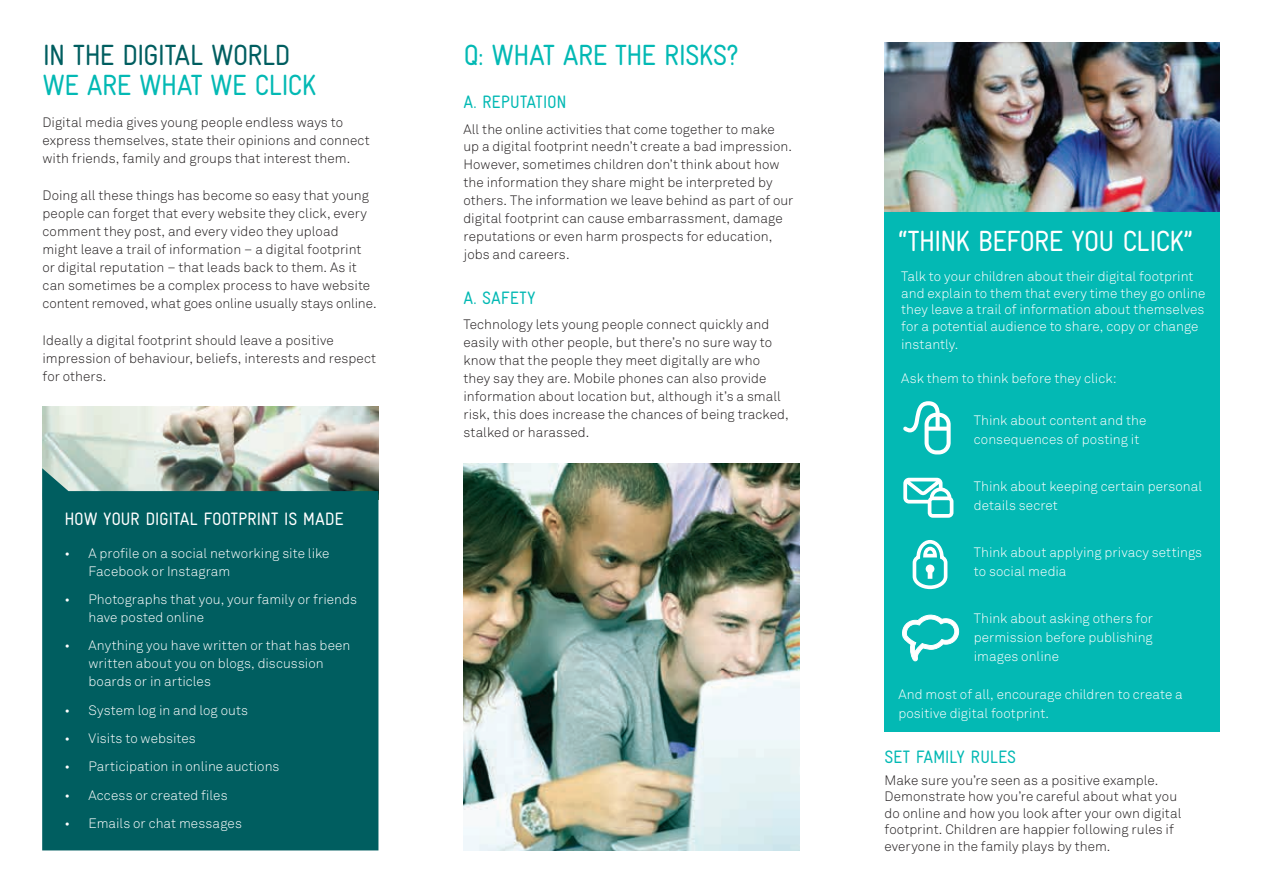
<style>
.page{position:relative;width:1263px;height:893px;background:#fff}
.page>*{position:absolute;margin:0;border:0;box-sizing:border-box;transform-origin:0 0}
.t1{font:condensed 29.25px "Gravur";letter-spacing:-.035em;color:#03b9b4}
.t2{font:condensed 29.25px "Gravur";letter-spacing:-.045em;color:#fff}
.t3{font:condensed 29.25px "Gravur";letter-spacing:-.05em;color:#005e60}
.t4{font:condensed 18px "Gravur";letter-spacing:-.005em;color:#03b9b4}
.t5{font:condensed 18px "Gravur";letter-spacing:-.02em;color:#fff}
.t6{font:300 13.5px/18px "Akkurat";letter-spacing:.005em;color:#231f20}
.t7{font:300 13.5px/18.8px "Akkurat";letter-spacing:.005em;color:#fff}
</style>
<div class="page">
<img style="left:42px;top:406px;width:336px;height:62px">
<img style="left:884px;top:43px;width:336px;height:169px">
<div style="left:884px;top:212px;width:336px;height:520px;background:#03b9b4"></div>
<svg style="left:42px;top:468px;width:336px;height:382px;fill:#005e60"></svg>
<svg style="left:902px;top:614px;width:58px;height:48px"></svg>
<svg style="left:912px;top:540px;width:36px;height:50px"></svg>
<svg style="left:903px;top:478px;width:50px;height:40px"></svg>
<svg style="left:903px;top:401px;width:48px;height:53px"></svg>
<img style="left:463px;top:463px;width:336px;height:387px">
<h1 class="t3" style="left:43px;top:39px;width:250px">IN THE DIGITAL WORLD</h1>
<h1 class="t1" style="left:43px;top:68px;width:275px">WE ARE WHAT WE CLICK</h1>
<p class="t6" style="left:43px;top:114px;width:329px">Digital media gives young people endless ways to express themselves, state their opinions and connect with friends, family and groups that interest them.</p>
<p class="t6" style="left:43px;top:187px;width:335px">Doing all these things has become so easy that young people can forget that every website they click, every comment they post, and every video they upload might leave a trail of information – a digital footprint or digital reputation – that leads back to them. As it can sometimes be a complex process to have website content removed, what goes online usually stays online.</p>
<p class="t6" style="left:43px;top:332px;width:335px">Ideally a digital footprint should leave a positive impression of behaviour, beliefs, interests and respect for others.</p>
<h2 class="t5" style="left:64px;top:509px;width:281px">HOW YOUR DIGITAL FOOTPRINT IS MADE</h2>
<p class="t7" style="left:88px;top:544px;width:242px;line-height:18px;text-indent:-24px">• A profile on a social networking site like<br>Facebook or Instagram</p>
<p class="t7" style="left:88px;top:591px;width:270px;line-height:18px;text-indent:-24px">• Photographs that you, your family or friends have posted online</p>
<p class="t7" style="left:88px;top:637px;width:263px;line-height:18px;text-indent:-24px">• Anything you have written or that has been written about you on blogs, discussion boards or in articles</p>
<p class="t7" style="left:64px;top:701px;width:185px">• System log in and log outs</p>
<p class="t7" style="left:64px;top:729px;width:133px">• Visits to websites</p>
<p class="t7" style="left:64px;top:757px;width:217px">• Participation in online auctions</p>
<p class="t7" style="left:64px;top:786px;width:165px">• Access or created files</p>
<p class="t7" style="left:64px;top:814px;width:179px">• Emails or chat messages</p>
<h1 class="t1" style="left:463px;top:39px;width:277px">Q: WHAT ARE THE RISKS?</h1>
<h2 class="t4" style="left:463px;top:92px;width:105px">A. REPUTATION</h2>
<p class="t6" style="left:463px;top:120px;width:331px">All the online activities that come together to make up a digital footprint needn’t create a bad impression.<br>However, sometimes children don’t think about how the information they share might be interpreted by others. The information we leave behind as part of our digital footprint can cause embarrassment, damage reputations or even harm prospects for education, jobs and careers.</p>
<h2 class="t4" style="left:463px;top:288px;width:74px">A. SAFETY</h2>
<p class="t6" style="left:463px;top:316px;width:327px">Technology lets young people connect quickly and easily with other people, but there’s no sure way to know that the people they meet digitally are who they say they are. Mobile phones can also provide information about location but, although it’s a small risk, this does increase the chances of being tracked, stalked or harassed.</p>
<h1 class="t2" style="left:898px;top:224px;width:296px">“THINK BEFORE YOU CLICK”</h1>
<p class="t7" style="left:901px;top:269px;width:306px;line-height:16.5px">Talk to your children about their digital footprint and explain to them that every time they go online they leave a trail of information about themselves for a potential audience to share, copy or change</p>
<p class="t7" style="left:901px;top:335px;width:59px">instantly.</p>
<p class="t7" style="left:901px;top:369px;width:217px">Ask them to think before they click:</p>
<p class="t7" style="left:974px;top:411px;width:174px">Think about content and the consequences of posting it</p>
<p class="t7" style="left:974px;top:477px;width:230px">Think about keeping certain personal details secret</p>
<p class="t7" style="left:974px;top:543px;width:230px">Think about applying privacy settings to social media</p>
<p class="t7" style="left:974px;top:609px;width:181px;text-align:justify">Think about asking others for permission before publishing images online</p>
<p class="t7" style="left:898px;top:685px;width:286px">And most of all, encourage children to create a positive digital footprint.</p>
<h2 class="t4" style="left:884px;top:746px;width:133px">SET FAMILY RULES</h2>
<p class="t6" style="left:884px;top:772px;width:298px;line-height:16.5px">Make sure you’re seen as a positive example.<br>Demonstrate how you’re careful about what you do online and how you look after your own digital footprint. Children are happier following rules if everyone in the family plays by them.</p>
</div>
